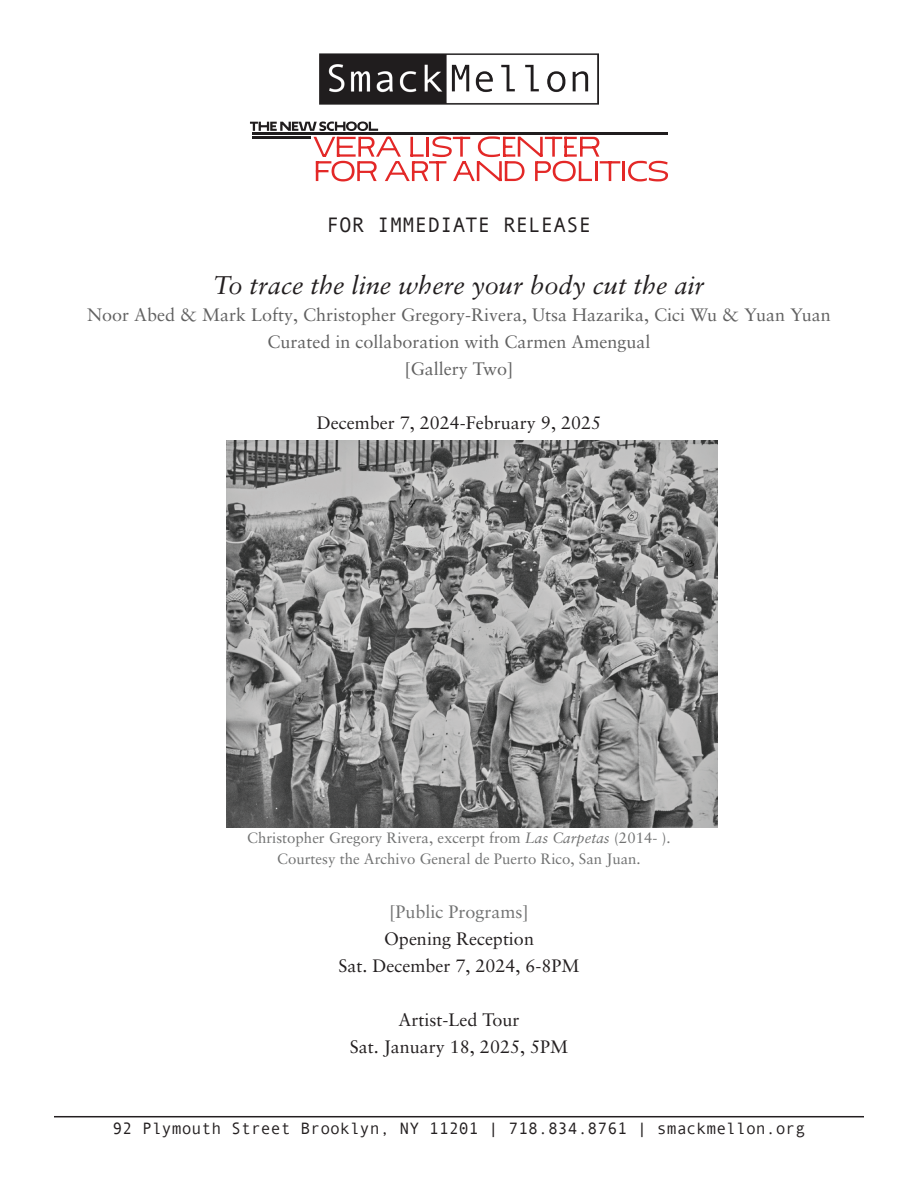
<style>
.page{position:relative;width:918px;height:1188px;background:#fff}
.page>*{position:absolute;margin:0;border:0;box-sizing:border-box;transform-origin:0 0}
.t1{font:italic 25.5px "Sabon LT Pro";color:#231f20}
.t2{font:21px "Andale Mono";color:#231f20}
.t3{font:18px/27px "Sabon LT Pro";color:#616161;text-align:center}
.t4{font:18px/27px "Sabon LT Pro";color:#231f20;text-align:center}
.t5{font:18px "Sabon LT Pro";color:#717272}
.t6{font:16.5px "Andale Mono";color:#231f20}
.t7{font:15px/21px "Sabon LT Pro";color:#717272;text-align:center}
.s1{font-style:italic}
</style>
<div class="page">
<hr style="left:54px;top:1116px;width:810px;height:1px;background:#231f20">
<img style="left:320px;top:54px;width:278px;height:51px">
<hr style="left:252px;top:133px;width:416px;height:2px;background:#201d1e">
<svg style="left:250px;top:122px;width:349px;height:59px"></svg>
<hr style="left:579px;top:161px;width:2px;height:20px;background:#e32827">
<hr style="left:595px;top:161px;width:2px;height:20px;background:#e32827">
<hr style="left:609px;top:161px;width:2px;height:20px;background:#e32827">
<hr style="left:600px;top:161px;width:20px;height:2px;background:#e32827">
<hr style="left:622px;top:161px;width:3px;height:20px;background:#e32827">
<svg style="left:628px;top:161px;width:40px;height:20px"></svg>
<img style="left:227px;top:441px;width:491px;height:387px">
<p class="t2" style="left:327px;top:211px;width:266px">FOR IMMEDIATE RELEASE</p>
<h1 class="t1" style="left:214px;top:269px;width:492px">To trace the line where your body cut the air</h1>
<p class="t3" style="left:87px;top:300px;width:745px">Noor Abed &amp; Mark Lofty, Christopher Gregory-Rivera, Utsa Hazarika, Cici Wu &amp; Yuan Yuan<br>Curated in collaboration with Carmen Amengual<br>[Gallery Two]</p>
<p class="t4" style="left:317px;top:408px;width:286px">December 7, 2024-February 9, 2025</p>
<p class="t7" style="left:247px;top:826px;width:425px">Christopher Gregory Rivera, excerpt from <span class="s1">Las Carpetas</span> (2014- ).<br>Courtesy the Archivo General de Puerto Rico, San Juan.</p>
<p class="t5" style="left:389px;top:900px;width:141px">[Public Programs]</p>
<p class="t4" style="left:338px;top:924px;width:243px">Opening Reception<br>Sat. December 7, 2024, 6-8PM</p>
<p class="t4" style="left:350px;top:1005px;width:220px">Artist-Led Tour<br>Sat. January 18, 2025, 5PM</p>
<p class="t6" style="left:112px;top:1117px;width:694px">92 Plymouth Street Brooklyn, NY 11201 | 718.834.8761 | smackmellon.org</p>
</div>
